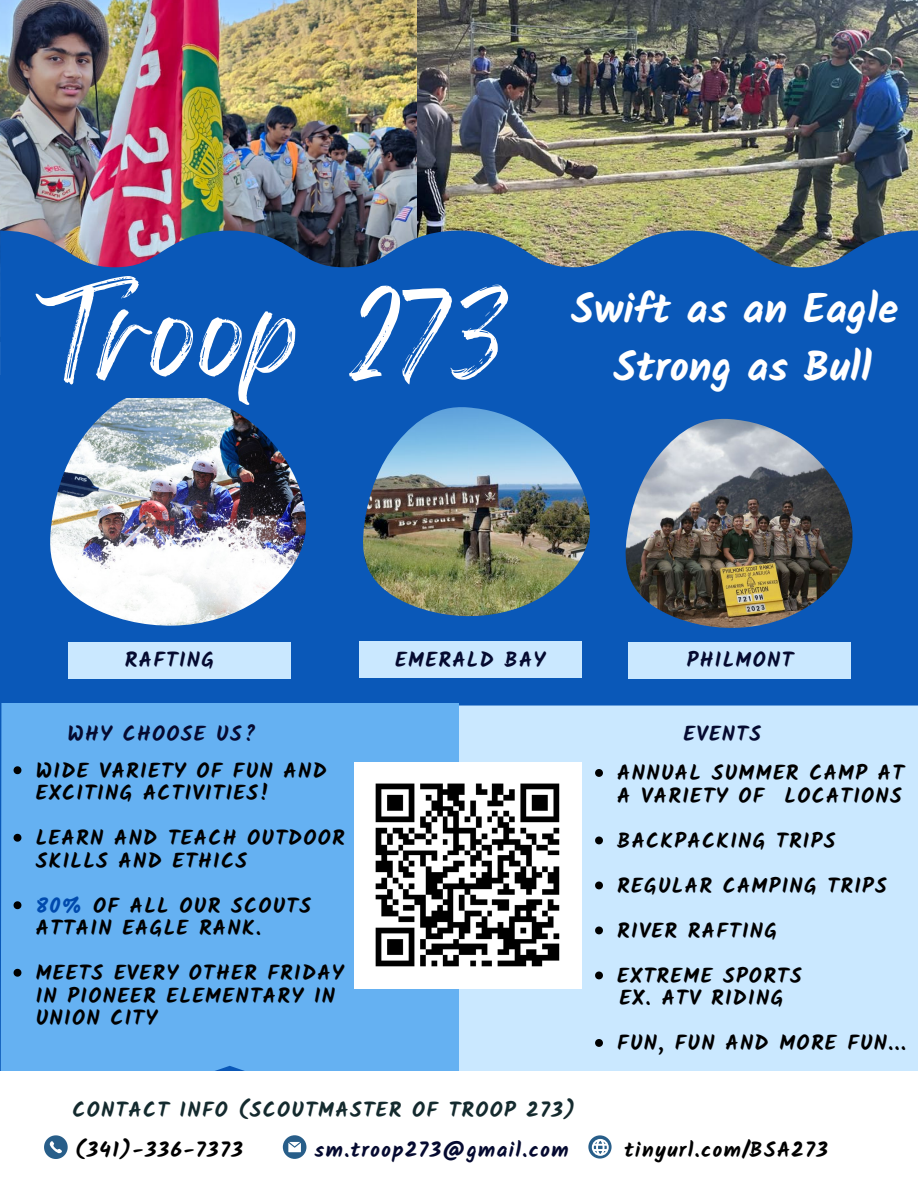
<style>
.page{position:relative;width:918px;height:1188px;background:#fff}
.page>*{position:absolute;margin:0;border:0;box-sizing:border-box;transform-origin:0 0}
.t1{font:100.2px "Feeling Passionate";letter-spacing:.035em;color:#fff}
.t2{font:700 41.4px "Kalam";color:#fff}
.t3{font:700 21px/22.5px "Kalam";letter-spacing:.065em;color:#000}
.t4{font:700 21px "Kalam";letter-spacing:.065em;color:#050a30}
.t5{font:700 21px "Kalam";letter-spacing:.065em;color:#142a2e}
.s1{color:#004aad}
</style>
<div class="page">
<img style="left:416px;top:0;width:502px;height:231px">
<div style="left:0;top:375px;width:918px;height:813px;background:#0a58b8"></div>
<div style="left:459px;top:706px;width:459px;height:365px;background:#cae8ff"></div>
<div style="left:1px;top:703px;width:458px;height:368px;background:#65b1f2"></div>
<div style="left:0;top:1071px;width:918px;height:117px;background:#fff"></div>
<svg style="left:44px;top:1135px;width:24px;height:24px"></svg>
<svg style="left:283px;top:1135px;width:23px;height:24px"></svg>
<svg style="left:588px;top:1135px;width:24px;height:24px"></svg>
<svg style="left:592px;top:1139px;width:17px;height:17px"></svg>
<img style="left:50px;top:398px;width:256px;height:228px">
<img style="left:363px;top:407px;width:227px;height:210px">
<img style="left:625px;top:419px;width:228px;height:209px">
<div style="left:68px;top:643px;width:222px;height:36px;background:#cae8ff"></div>
<div style="left:359px;top:641px;width:223px;height:36px;background:#cae8ff"></div>
<div style="left:629px;top:643px;width:222px;height:36px;background:#cae8ff"></div>
<img style="left:0;top:0;width:416px;height:231px">
<svg style="left:0;top:231px;width:918px;height:144px;background:#185bae"></svg>
<img style="left:355px;top:762px;width:226px;height:227px">
<svg style="left:14px;top:766px;width:7px;height:8px"></svg>
<svg style="left:14px;top:834px;width:7px;height:8px"></svg>
<svg style="left:14px;top:901px;width:7px;height:8px"></svg>
<svg style="left:14px;top:969px;width:7px;height:8px"></svg>
<svg style="left:595px;top:769px;width:8px;height:8px"></svg>
<svg style="left:595px;top:837px;width:8px;height:7px"></svg>
<svg style="left:595px;top:882px;width:8px;height:7px"></svg>
<svg style="left:595px;top:927px;width:8px;height:7px"></svg>
<svg style="left:595px;top:972px;width:8px;height:7px"></svg>
<svg style="left:595px;top:1039px;width:8px;height:8px"></svg>
<p class="t1" style="left:36px;top:253px;width:470px">Troop 273</p>
<p class="t2" style="left:571px;top:285px;width:328px">Swift as an Eagle</p>
<p class="t2" style="left:614px;top:343px;width:260px">Strong as Bull</p>
<p class="t4" style="left:125px;top:647px;width:91px">RAFTING</p>
<p class="t4" style="left:395px;top:647px;width:152px">EMERALD BAY</p>
<p class="t4" style="left:687px;top:647px;width:108px">PHILMONT</p>
<p class="t4" style="left:67px;top:721px;width:190px">WHY CHOOSE US?</p>
<p class="t3" style="left:36px;top:759px;width:293px">WIDE VARIETY OF FUN AND<br>EXCITING ACTIVITIES!</p>
<p class="t3" style="left:36px;top:827px;width:311px">LEARN AND TEACH OUTDOOR<br>SKILLS AND ETHICS</p>
<p class="t3" style="left:36px;top:894px;width:277px"><span class="s1">80%</span> OF ALL OUR SCOUTS<br>ATTAIN EAGLE RANK.</p>
<p class="t3" style="left:36px;top:962px;width:310px">MEETS EVERY OTHER FRIDAY<br>IN PIONEER ELEMENTARY IN<br>UNION CITY</p>
<p class="t4" style="left:684px;top:721px;width:79px">EVENTS</p>
<p class="t3" style="left:617px;top:762px;width:288px">ANNUAL SUMMER CAMP AT<br>A VARIETY OF LOCATIONS</p>
<p class="t3" style="left:617px;top:829px;width:220px">BACKPACKING TRIPS</p>
<p class="t3" style="left:617px;top:874px;width:271px">REGULAR CAMPING TRIPS</p>
<p class="t3" style="left:617px;top:919px;width:161px">RIVER RAFTING</p>
<p class="t3" style="left:617px;top:964px;width:186px">EXTREME SPORTS</p>
<p class="t3" style="left:619px;top:987px;width:165px">EX. ATV RIDING</p>
<p class="t3" style="left:617px;top:1032px;width:290px">FUN, FUN AND MORE FUN...</p>
<p class="t5" style="left:72px;top:1097px;width:504px">CONTACT INFO (SCOUTMASTER OF TROOP 273)</p>
<p class="t3" style="left:75px;top:1138px;width:169px">(341)-336-7373</p>
<p class="t4" style="left:315px;top:1137px;width:256px">sm.troop273@gmail.com</p>
<p class="t3" style="left:624px;top:1138px;width:205px">tinyurl.com/BSA273</p>
</div>
